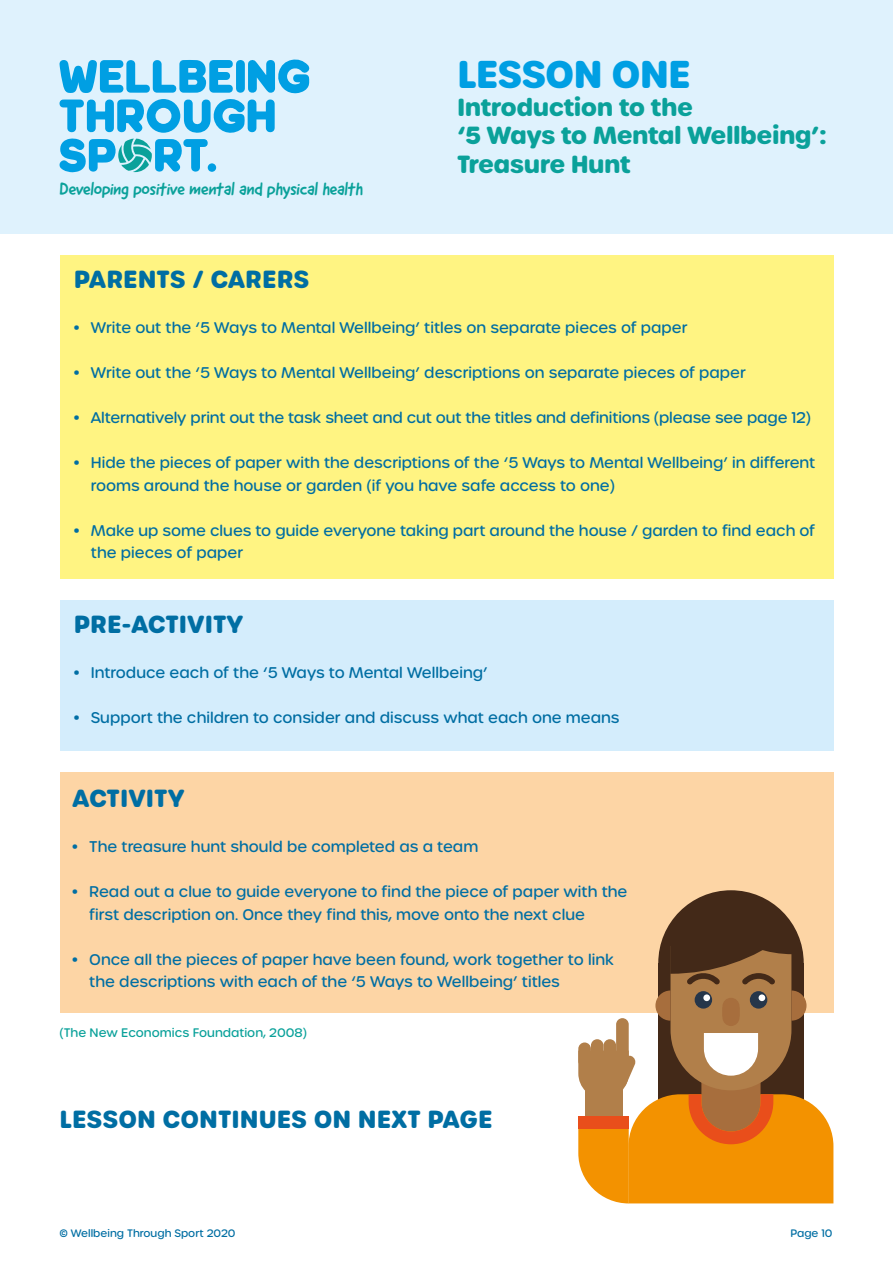
<style>
.page{position:relative;width:893px;height:1263px;background:#fff}
.page>*{position:absolute;margin:0;border:0;box-sizing:border-box;transform-origin:0 0}
.t1{font:700 37.5px "Urbane Rounded";letter-spacing:-.025em;color:#009fe3}
.t2{font:700 24px "Urbane Rounded";color:#006ea3}
.t3{font:700 24px/28.2px "Urbane Rounded";letter-spacing:-.025em;color:#0aa19a}
.t4{font:18px "Good Dog New";letter-spacing:-.025em;color:#0aa19a}
.t5{font:500 15px/22.5px "Urbane Rounded";color:#006ea3}
.t6{font:500 12px "Urbane Rounded";color:#0aa19a}
.t7{font:500 10.5px "Urbane Rounded";color:#006ea3}
</style>
<div class="page">
<div style="left:0;top:0;width:893px;height:234px;background:#dff2fd"></div>
<svg style="left:59px;top:59px;width:251px;height:113px"></svg>
<div style="left:60px;top:255px;width:773px;height:324px;background:#fff482"></div>
<div style="left:60px;top:600px;width:773px;height:150px;background:#d4edfc"></div>
<div style="left:60px;top:772px;width:773px;height:241px;background:#fdd5a5"></div>
<div style="left:658px;top:890px;width:146px;height:146px;background:#432918;border-radius:50%"></div>
<svg style="left:578px;top:931px;width:255px;height:272px"></svg>
<p class="t4" style="left:60px;top:177px;width:305px">Developing positive mental and physical health</p>
<h1 class="t1" style="left:457px;top:48px;width:235px">LESSON ONE</h1>
<h2 class="t3" style="left:457px;top:93px;width:371px">Introduction to the<br>‘5 Ways to Mental Wellbeing’:<br>Treasure Hunt</h2>
<h2 class="t2" style="left:74px;top:263px;width:237px">PARENTS / CARERS</h2>
<p class="t5" style="left:74px;top:317px;width:615px">• Write out the ‘5 Ways to Mental Wellbeing’ titles on separate pieces of paper</p>
<p class="t5" style="left:74px;top:362px;width:674px">• Write out the ‘5 Ways to Mental Wellbeing’ descriptions on separate pieces of paper</p>
<p class="t5" style="left:74px;top:407px;width:739px">• Alternatively print out the task sheet and cut out the titles and definitions (please see page 12)</p>
<p class="t5" style="left:91px;top:452px;width:726px;text-indent:-17px">• Hide the pieces of paper with the descriptions of the ‘5 Ways to Mental Wellbeing’ in different rooms around the house or garden (if you have safe access to one)</p>
<p class="t5" style="left:91px;top:519px;width:726px;text-indent:-17px">• Make up some clues to guide everyone taking part around the house / garden to find each of the pieces of paper</p>
<h2 class="t2" style="left:74px;top:608px;width:171px">PRE-ACTIVITY</h2>
<p class="t5" style="left:74px;top:662px;width:415px">• Introduce each of the ‘5 Ways to Mental Wellbeing’</p>
<p class="t5" style="left:74px;top:707px;width:547px">• Support the children to consider and discuss what each one means</p>
<h2 class="t2" style="left:72px;top:782px;width:114px">ACTIVITY</h2>
<p class="t5" style="left:72px;top:835px;width:407px">• The treasure hunt should be completed as a team</p>
<p class="t5" style="left:89px;top:880px;width:540px;text-indent:-17px">• Read out a clue to guide everyone to find the piece of paper with the first description on. Once they find this, move onto the next clue</p>
<p class="t5" style="left:89px;top:948px;width:526px;text-indent:-17px">• Once all the pieces of paper have been found, work together to link the descriptions with each of the ‘5 Ways to Wellbeing’ titles</p>
<p class="t6" style="left:60px;top:1025px;width:249px">(The New Economics Foundation, 2008)</p>
<h2 class="t2" style="left:60px;top:1102px;width:435px">LESSON CONTINUES ON NEXT PAGE</h2>
<p class="t7" style="left:60px;top:1226px;width:178px">© Wellbeing Through Sport 2020</p>
<p class="t7" style="left:790px;top:1226px;width:44px">Page 10</p>
</div>
